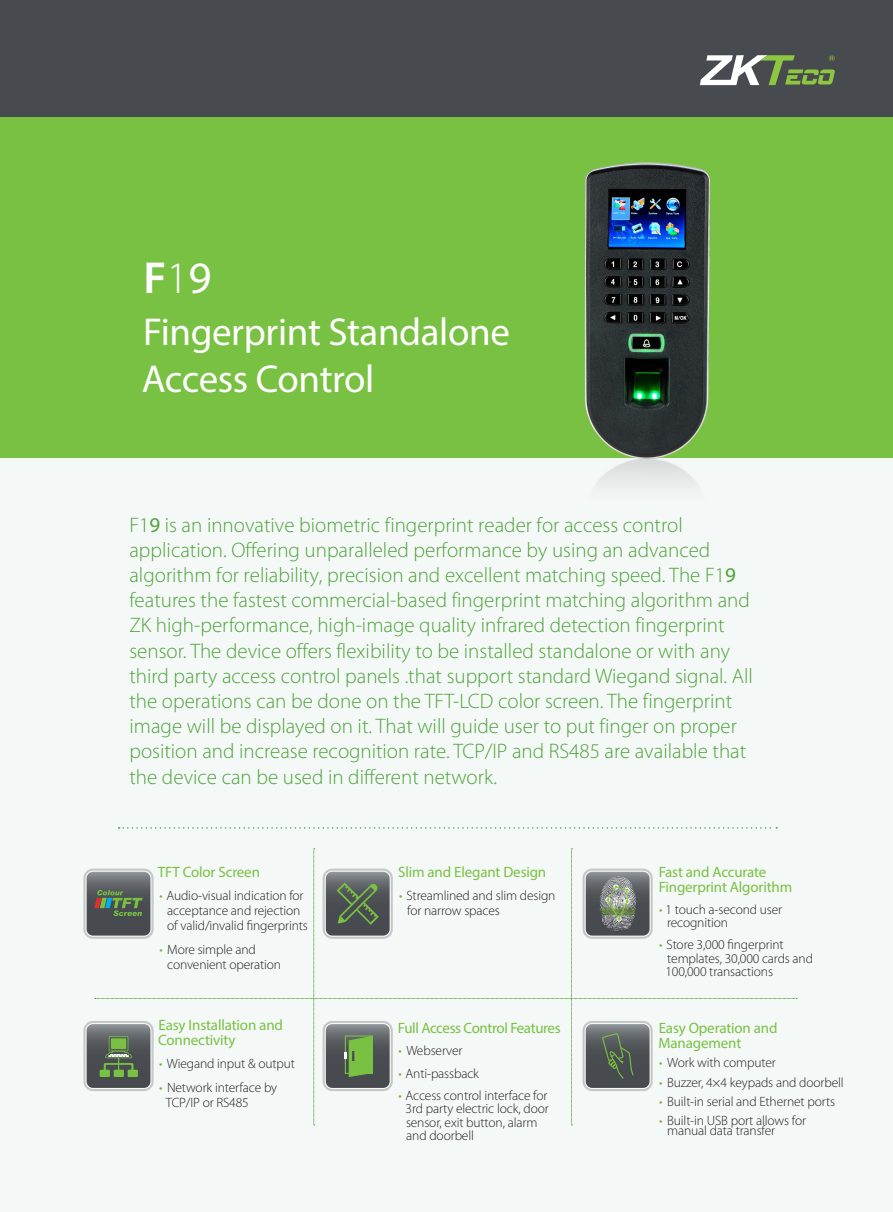
<style>
.page{position:relative;width:893px;height:1212px;background:#f4f8f6}
.page>*{position:absolute;margin:0;border:0;box-sizing:border-box;transform-origin:0 0}
.t1{font:600 45px "Myriad Pro";color:#fff}
.t2{font:39px/46.8px "Myriad Pro";letter-spacing:-.01em;color:#fff}
.F16_introduction{font:300 21px/25.2px "Myriad Pro";color:#4fa33d}
.Headline_for_Bullet{font:15px/15px "Myriad Pro";letter-spacing:-.01em;color:#79c142}
.bulleted{font:300 13.5px/13.5px "Myriad Pro";letter-spacing:-.01em;color:#231f20}
.s1{font-weight:300}
.s2{font-weight:400}
.s3{color:#7aae36}
</style>
<div class="page">
<div style="left:0;top:0;width:893px;height:117px;background:#474a4e"></div>
<div style="left:0;top:117px;width:893px;height:341px;background:#79c142"></div>
<svg style="left:700px;top:55px;width:135px;height:30px"></svg>
<svg style="left:119px;top:827px;width:658px;height:2px"></svg>
<svg style="left:83px;top:868px;width:71px;height:71px"></svg>
<svg style="left:83px;top:1021px;width:71px;height:70px"></svg>
<svg style="left:87px;top:848px;width:710px;height:277px"></svg>
<img style="left:584px;top:162px;width:126px;height:324px">
<p class="t1" style="left:144px;top:249px;width:69px">F<span class="s1">1</span><span class="s2">9</span></p>
<p class="t2" style="left:142px;top:308px;width:369px">Fingerprint Standalone<br>Access Control</p>
<p class="F16_introduction" style="left:129px;top:512px;width:625px">F1<span class="s2">9</span> is an innovative biometric fingerprint reader for access control application. Offering unparalleled performance by using an advanced algorithm for reliability, precision and excellent matching speed. The F1<span class="s2">9 </span>features the fastest commercial-based fingerprint matching algorithm and ZK high-performance, high-image quality infrared detection fingerprint sensor. The device offers flexibility to be installed standalone or with any third party access control panels .that support standard Wiegand signal. All the operations can be done on the TFT-LCD color screen. The fingerprint image will be displayed on it. That will guide user to put finger on proper position and increase recognition rate. TCP/IP and RS485 are available that the device can be used in different network.</p>
<p class="Headline_for_Bullet" style="left:158px;top:864px;width:104px">TFT Color Screen</p>
<p class="bulleted" style="left:159px;top:888px;width:150px;line-height:15px;text-align:center"><span class="s3">•</span> Audio-visual indication for acceptance and rejection<br>of valid/invalid fingerprints</p>
<p class="bulleted" style="left:167px;top:942px;width:115px;line-height:15px;text-indent:-8px"><span class="s3">•</span> More simple and convenient operation</p>
<p class="Headline_for_Bullet" style="left:158px;top:1017px;width:126px">Easy Installation and<br>Connectivity</p>
<p class="bulleted" style="left:159px;top:1057px;width:137px"><span class="s3">•</span> Wiegand input &amp; output</p>
<p class="bulleted" style="left:166px;top:1079px;width:113px;line-height:15px;text-indent:-7px"><span class="s3">•</span> Network interface by<br>TCP/IP or RS485</p>
<p class="Headline_for_Bullet" style="left:398px;top:864px;width:150px">Slim and Elegant Design</p>
<p class="bulleted" style="left:407px;top:888px;width:150px;line-height:15px;text-indent:-8px"><span class="s3">•</span> Streamlined and slim design for narrow spaces</p>
<p class="Headline_for_Bullet" style="left:398px;top:1021px;width:164px">Full Access Control Features</p>
<p class="bulleted" style="left:398px;top:1044px;width:66px"><span class="s3">•</span> Webserver</p>
<p class="bulleted" style="left:398px;top:1066px;width:82px"><span class="s3">•</span> Anti-passback</p>
<p class="bulleted" style="left:406px;top:1088px;width:145px;text-indent:-7px"><span class="s3">•</span> Access control interface for<br>3rd party electric lock, door sensor, exit button, alarm and doorbell</p>
<p class="Headline_for_Bullet" style="left:659px;top:864px;width:135px">Fast and Accurate<br>Fingerprint Algorithm</p>
<p class="bulleted" style="left:667px;top:902px;width:117px;text-indent:-8px"><span class="s3">•</span> 1 touch a-second user recognition</p>
<p class="bulleted" style="left:665px;top:938px;width:149px;text-indent:-6px"><span class="s3">•</span> Store 3,000 fingerprint templates, 30,000 cards and<br>100,000 transactions</p>
<p class="Headline_for_Bullet" style="left:659px;top:1021px;width:120px">Easy Operation and<br>Management</p>
<p class="bulleted" style="left:659px;top:1056px;width:118px"><span class="s3">•</span> Work with computer</p>
<p class="bulleted" style="left:659px;top:1075px;width:186px"><span class="s3">•</span> Buzzer, 4×4 keypads and doorbell</p>
<p class="bulleted" style="left:659px;top:1094px;width:177px"><span class="s3">•</span> Built-in serial and Ethernet ports</p>
<p class="bulleted" style="left:667px;top:1114px;width:141px;line-height:10.5px;text-indent:-8px"><span class="s3">•</span> Built-in USB port allows for manual data transfer</p>
</div>
